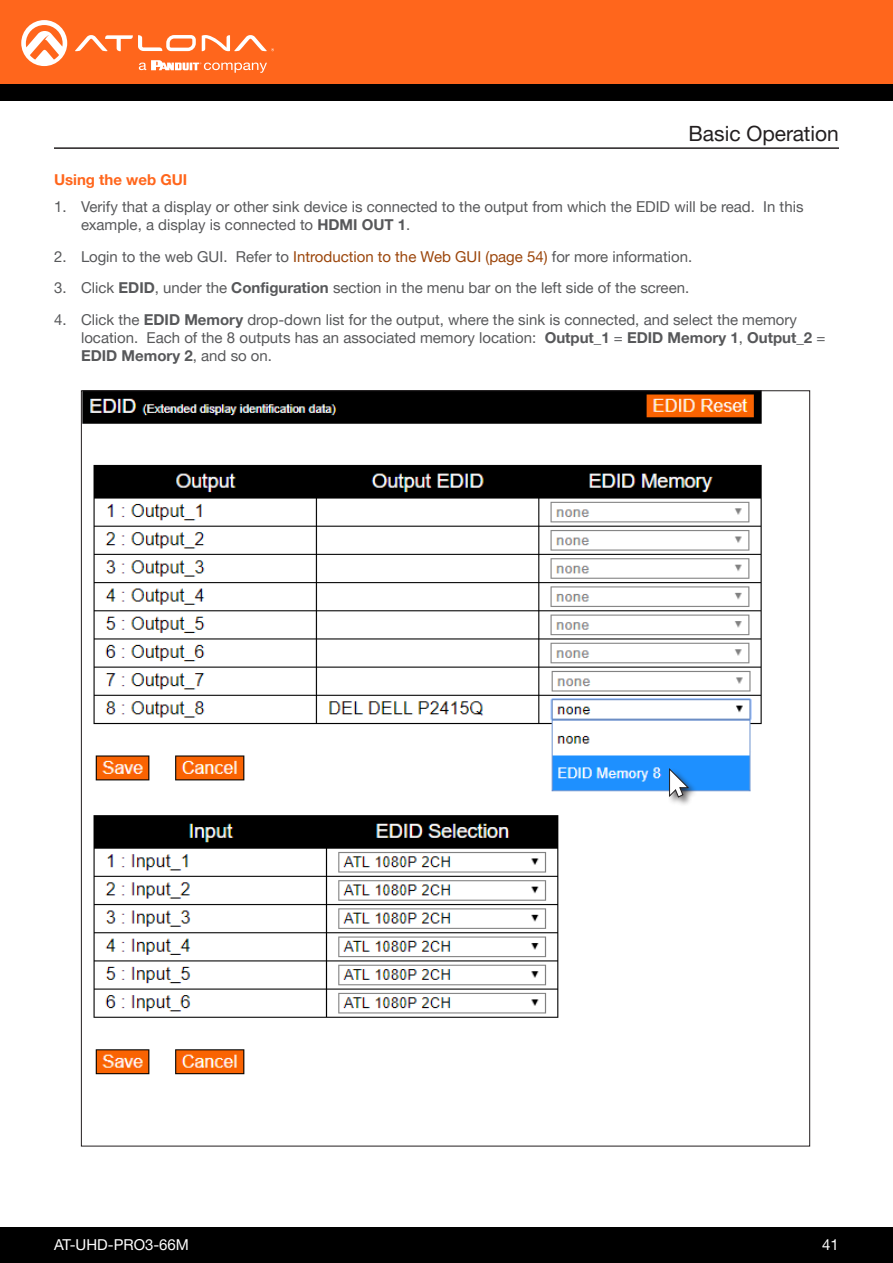
<style>
.page{position:relative;width:893px;height:1263px;background:#fff}
.page>*{position:absolute;margin:0;border:0;box-sizing:border-box;transform-origin:0 0}
.Non_TOC_Section_Head{font:21px "Helvetica Neue LTW1 G";color:#231f20}
.t1{font:15px/18px "Helvetica Neue LTW1 G";color:#57585a}
.t2{font:15px "Helvetica Neue LTW1 G";color:#fff}
.General_Text{font:700 15px "Helvetica Neue LTW1 G";color:#ff661c}
.s1{font-weight:700}
.s2{color:#9b450a}
</style>
<div class="page">
<div style="left:0;top:1227px;width:893px;height:36px;background:#000"></div>
<div style="left:0;top:0;width:893px;height:84px;background:#ff661c"></div>
<div style="left:0;top:84px;width:893px;height:16px;background:#000"></div>
<svg style="left:75px;top:35px;width:121px;height:16px"></svg>
<svg style="left:202px;top:35px;width:72px;height:16px"></svg>
<svg style="left:21px;top:20px;width:46px;height:46px"></svg>
<svg style="left:139px;top:60px;width:128px;height:13px"></svg>
<hr style="left:54px;top:147px;width:785px;height:2px;background:#231f20">
<img style="left:83px;top:392px;width:679px;height:683px">
<div style="left:668px;top:767px;width:30px;height:40px;background:#231f20;opacity:.75"></div>
<svg style="left:669px;top:768px;width:19px;height:29px"></svg>
<p class="General_Text" style="left:54px;top:170px;width:135px">Using the web GUI</p>
<p class="Non_TOC_Section_Head" style="left:689px;top:120px;width:152px">Basic Operation</p>
<p class="t1" style="left:81px;top:198px;width:724px;text-indent:-27px">1. Verify that a display or other sink device is connected to the output from which the EDID will be read. In this example, a display is connected to <span class="s1">HDMI OUT 1</span>.</p>
<p class="t1" style="left:54px;top:247px;width:640px">2. Login to the web GUI. Refer to <span class="s2">Introduction to the Web GUI (page 54)</span> for more information.</p>
<p class="t1" style="left:54px;top:279px;width:637px">3. Click <span class="s1">EDID</span>, under the <span class="s1">Configuration</span> section in the menu bar on the left side of the screen.</p>
<p class="t1" style="left:81px;top:310px;width:746px;text-indent:-27px">4. Click the <span class="s1">EDID Memory</span> drop-down list for the output, where the sink is connected, and select the memory location. Each of the 8 outputs has an associated memory location: <span class="s1">Output_1</span> = <span class="s1">EDID Memory 1</span>, <span class="s1">Output_2</span> =<br><span class="s1">EDID Memory 2</span>, and so on.</p>
<p class="t2" style="left:54px;top:1235px;width:137px">AT-UHD-PRO3-66M</p>
<p class="t2" style="left:822px;top:1235px;width:18px">41</p>
</div>
